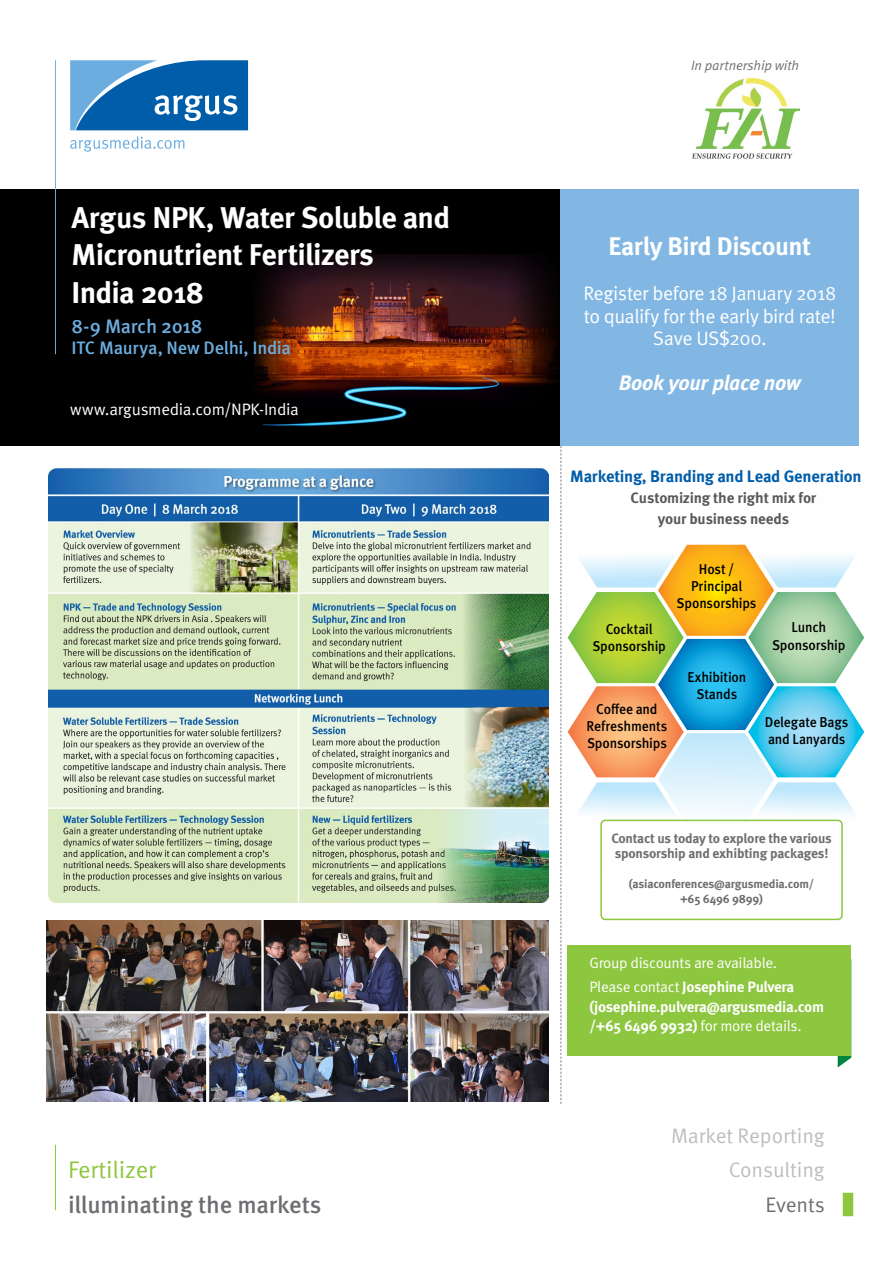
<style>
.page{position:relative;width:893px;height:1263px;background:#fff}
.page>*{position:absolute;margin:0;border:0;box-sizing:border-box;transform-origin:0 0}
.t1{font:700 30px/37.5px "Meta Pro";letter-spacing:-.025em;color:#fff}
.t2{font:700 25.5px "Meta Pro";letter-spacing:-.025em;color:#fff}
.t3{font:500 24px "Meta Pro";letter-spacing:-.005em;color:#6d6e71}
.t4{font:24px "Meta Pro Norm";letter-spacing:-.005em;color:#8dc63f}
.t5{font:21px/34.5px "Meta Pro Norm";letter-spacing:-.005em;color:#bcbec0;text-align:right}
.t6{font:italic 700 21px "Meta Pro";letter-spacing:-.02em;color:#fff}
.t7{font:21px "Meta Pro Norm";letter-spacing:-.005em;color:#6d6e71}
.t8{font:19.5px/22.5px "Meta Pro Norm";letter-spacing:-.025em;color:#fff;text-align:center}
.t9{font:500 19.5px "Meta Pro";letter-spacing:-.02em;color:#6caddf}
.t10{font:500 18px "Meta Pro";letter-spacing:-.015em;color:#6caddf}
.t11{font:700 16.5px "Meta Pro";letter-spacing:-.02em;color:#005daa}
.t12{font:16.5px "Meta Pro Norm";letter-spacing:-.02em;color:#fff}
.t13{font:700 15px/19.5px "Meta Pro";letter-spacing:-.02em;color:#fff}
.t14{font:15px "Meta Pro Norm";letter-spacing:-.02em;color:#fff}
.t15{font:700 15px/21px "Meta Pro";letter-spacing:-.015em;color:#58595b;text-align:center}
.t16{font:500 14.25px/17.1px "Meta Pro";letter-spacing:-.015em;color:#000;text-align:center;scale:.95 1}
.t17{font:700 13.5px/15px "Meta Pro";letter-spacing:-.015em;color:#6d6e71}
.t18{font:13.5px "Meta Pro Norm Ita";letter-spacing:-.01em;color:#6d6e71}
.t19{font:700 12px/15px "Meta Pro";letter-spacing:-.015em;color:#6d6e71;text-align:center}
.s1{font-family:"Meta Pro Norm";font-weight:400}
.s2{font-family:"Meta Pro";font-weight:700}
</style>
<div class="page">
<div style="left:0;top:190px;width:561px;height:256px;background:#000"></div>
<img style="left:245px;top:254px;width:316px;height:184px">
<div style="left:561px;top:190px;width:298px;height:256px;background:#82b7e3"></div>
<div style="left:843px;top:1193px;width:10px;height:23px;background:#8dc63f"></div>
<hr style="left:55px;top:1145px;width:1px;height:65px;background:#8dc63f">
<svg style="left:70px;top:60px;width:178px;height:70px;background:#317ebd"></svg>
<svg style="left:70px;top:136px;width:114px;height:16px"></svg>
<svg style="left:561px;top:446px;width:1px;height:658px"></svg>
<svg style="left:838px;top:1056px;width:13px;height:11px"></svg>
<div style="left:568px;top:945px;width:283px;height:111px;background:#8dc63f"></div>
<div style="left:600px;top:820px;width:243px;height:100px;border:2px solid #8dc63f;border-radius:4px"></div>
<svg style="left:568px;top:544px;width:297px;height:329px"></svg>
<hr style="left:55px;top:60px;width:1px;height:294px;background:#6caddf">
<img style="left:46px;top:920px;width:503px;height:181px">
<img style="left:48px;top:467px;width:501px;height:436px">
<img style="left:693px;top:79px;width:106px;height:80px">
<h1 class="t1" style="left:72px;top:197px;width:380px">Argus NPK, Water Soluble and<br>Micronutrient Fertilizers<br>India 2018</h1>
<h3 class="t9" style="left:72px;top:311px;width:132px">8-9 March 2018</h3>
<p class="t10" style="left:72px;top:334px;width:221px">ITC Maurya, New Delhi, India</p>
<p class="t12" style="left:70px;top:397px;width:230px">www.argusmedia.com/NPK-India</p>
<h3 class="t4" style="left:68px;top:1152px;width:89px">Fertilizer</h3>
<h3 class="t3" style="left:68px;top:1186px;width:255px">illuminating the markets</h3>
<p class="t18" style="left:691px;top:56px;width:110px">In partnership with</p>
<h2 class="t2" style="left:608px;top:226px;width:204px">Early Bird Discount</h2>
<h3 class="t8" style="left:583px;top:281px;width:254px">Register before 18 January 2018 to qualify for the early bird rate!<br>Save US$200.</h3>
<h3 class="t6" style="left:619px;top:366px;width:184px">Book your place now</h3>
<p class="t11" style="left:570px;top:464px;width:293px">Marketing, Branding and Lead Generation</p>
<p class="t15" style="left:631px;top:487px;width:187px">Customizing the right mix for your business needs</p>
<p class="t16" style="left:677px;top:560px;width:86px">Host /<br>Principal<br>Sponsorships</p>
<p class="t16" style="left:592px;top:619px;width:79px">Cocktail<br>Sponsorship</p>
<p class="t16" style="left:772px;top:618px;width:79px">Lunch<br>Sponsorship</p>
<p class="t16" style="left:586px;top:700px;width:87px">Coffee and<br>Refreshments<br>Sponsorships</p>
<p class="t16" style="left:687px;top:667px;width:64px">Exhibition<br>Stands</p>
<p class="t16" style="left:765px;top:713px;width:89px;text-align:left">Delegate Bags and Lanyards</p>
<p class="t17" style="left:611px;top:830px;width:222px">Contact us today to explore the various sponsorship and exhibting packages!</p>
<p class="t19" style="left:629px;top:875px;width:187px">(asiaconferences@argusmedia.com/ +65 6496 9899)</p>
<p class="t14" style="left:589px;top:952px;width:189px">Group discounts are available.</p>
<p class="t13" style="left:589px;top:976px;width:236px"><span class="s1">Please contact</span> Josephine Pulvera (josephine.pulvera@argusmedia.com</p>
<p class="t14" style="left:589px;top:1015px;width:214px"><span class="s2">/+65 6496 9932)</span> for more details.</p>
<h3 class="t5" style="left:671px;top:1117px;width:155px">Market Reporting<br>Consulting</h3>
<h3 class="t7" style="left:765px;top:1188px;width:61px">Events</h3>
</div>
